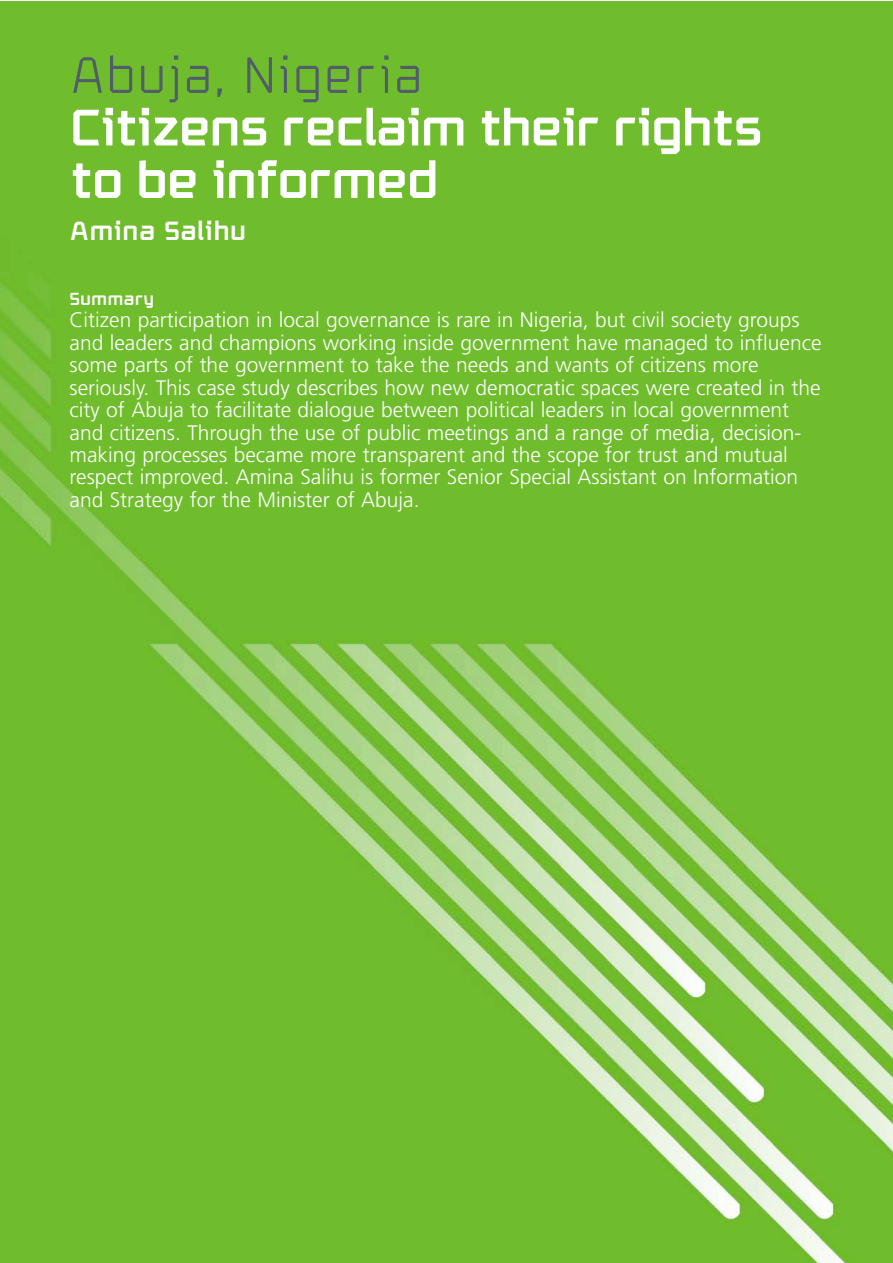
<style>
.page{position:relative;width:893px;height:1263px;background:#fff}
.page>*{position:absolute;margin:0;border:0;box-sizing:border-box;transform-origin:0 0}
.t1{font:700 52.5px/52.5px "Fold";letter-spacing:-.045em;color:#fff}
.t2{font:300 52.5px "Fold";color:#515e6a}
.t3{font:700 27px "Fold";color:#fff}
.t4{font:300 21px/22.5px "Frutiger";color:#fff}
.t5{font:700 18px "Fold";color:#fff}
</style>
<div class="page">
<img style="left:0;top:1px;width:892px;height:1262px">
<h1 class="t2" style="left:70px;top:44px;width:355px">Abuja, Nigeria</h1>
<h1 class="t1" style="left:70px;top:100px;width:695px">Citizens reclaim their rights to be informed</h1>
<p class="t3" style="left:70px;top:214px;width:178px">Amina Salihu</p>
<p class="t5" style="left:70px;top:287px;width:86px">Summary</p>
<p class="t4" style="left:70px;top:308px;width:753px">Citizen participation in local governance is rare in Nigeria, but civil society groups and leaders and champions working inside government have managed to influence some parts of the government to take the needs and wants of citizens more seriously. This case study describes how new democratic spaces were created in the city of Abuja to facilitate dialogue between political leaders in local government and citizens. Through the use of public meetings and a range of media, decision&shy;making processes became more transparent and the scope for trust and mutual respect improved. Amina Salihu is former Senior Special Assistant on Information and Strategy for the Minister of Abuja.</p>
</div>
